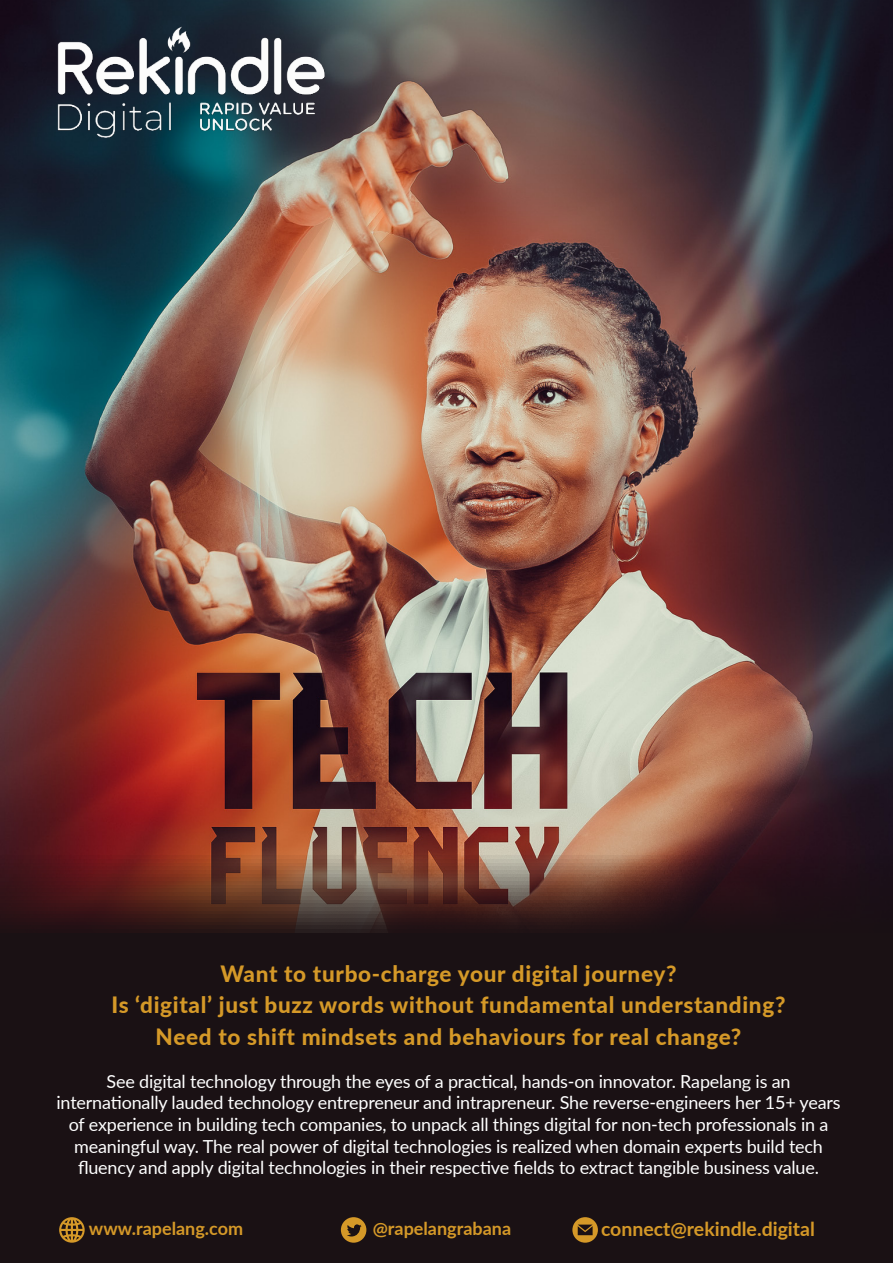
<style>
.page{position:relative;width:893px;height:1263px;background:#1a1114}
.page>*{position:absolute;margin:0;border:0;box-sizing:border-box;transform-origin:0 0}
.t1{font:800 22.5px/31.5px "Lato";letter-spacing:.03em;color:#d59928;text-align:center}
.t2{font:700 19.5px "Lato";color:#d59928}
.t3{font:18px/21.6px "Lato";letter-spacing:-.01em;color:#fff;text-align:center}
.t4{font:700 18px "Lato";color:#d59928}
</style>
<div class="page">
<svg style="left:341px;top:1217px;width:25px;height:26px"></svg>
<svg style="left:572px;top:1217px;width:26px;height:26px"></svg>
<svg style="left:59px;top:1217px;width:26px;height:26px"></svg>
<img style="left:0;top:0;width:893px;height:932px">
<img style="left:56px;top:26px;width:270px;height:112px">
<p class="t1" style="left:111px;top:959px;width:675px">Want to turbo-charge your digital journey?<br>Is ‘digital’ just buzz words without fundamental understanding?<br>Need to shift mindsets and behaviours for real change?</p>
<p class="t3" style="left:56px;top:1070px;width:786px">See digital technology through the eyes of a practical, hands-on innovator. Rapelang is an internationally lauded technology entrepreneur and intrapreneur. She reverse-engineers her 15+ years of experience in building tech companies, to unpack all things digital for non-tech professionals in a meaningful way. The real power of digital technologies is realized when domain experts build tech fluency and apply digital technologies in their respective fields to extract tangible business value.</p>
<p class="t4" style="left:89px;top:1221px;width:156px">www.rapelang.com</p>
<p class="t4" style="left:373px;top:1221px;width:140px">@rapelangrabana</p>
<p class="t2" style="left:601px;top:1222px;width:215px">connect@rekindle.digital</p>
</div>
